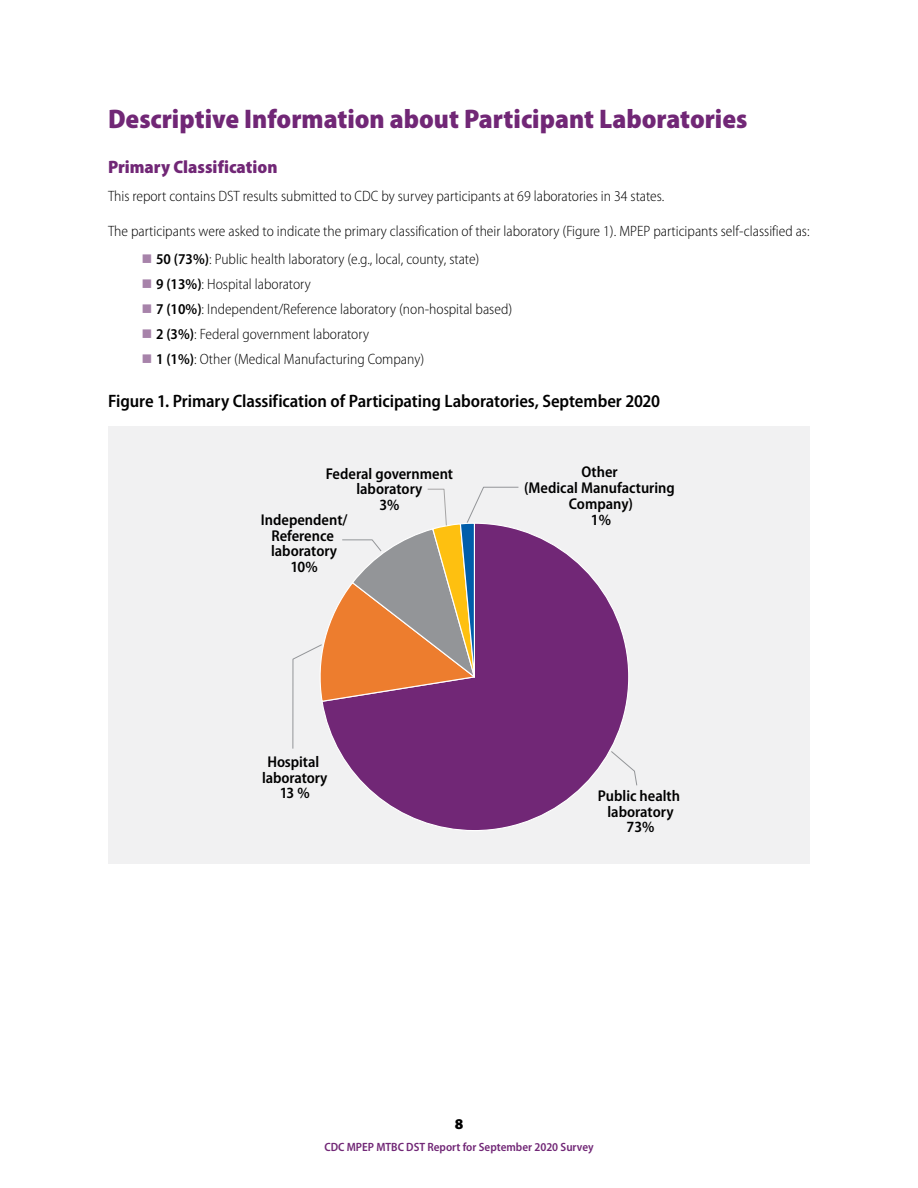
<style>
.page{position:relative;width:918px;height:1188px;background:#fff}
.page>*{position:absolute;margin:0;border:0;box-sizing:border-box;transform-origin:0 0}
.t1{font:900 semi-condensed 27px "Myriad Pro";color:#712776}
.t2{font:600 semi-condensed 25.05px "Myriad Pro";color:#000}
.H3_TablesFigures{font:600 semi-condensed 18px "Myriad Pro";letter-spacing:-.005em;color:#000}
.t3{font:900 semi-condensed 18px "Myriad Pro";color:#712776}
.t4{font:600 semi-condensed 15.6px/15.6px "Myriad Pro";color:#000;text-align:center}
.t5{font:300 semi-condensed 15px "Myriad Pro";color:#000}
.t6{font:900 15px "Myriad Pro";color:#000}
.t7{font:600 semi-condensed 12px "Myriad Pro";color:#712776}
.s1{font-family:"Arial Unicode MS";font-weight:400;font-stretch:normal;font-size:19.5px;color:#a783aa}
.s2{font-weight:600}
</style>
<div class="page">
<div style="left:108px;top:426px;width:702px;height:437px;background:#f1f1f2"></div>
<svg style="left:630px;top:767px;width:8px;height:19px"></svg>
<svg style="left:338px;top:530px;width:292px;height:301px"></svg>
<svg style="left:292px;top:486px;width:227px;height:263px"></svg>
<h2 class="t1" style="left:108px;top:104px;width:641px">Descriptive Information about Participant Laboratories</h2>
<h3 class="t3" style="left:108px;top:157px;width:171px">Primary Classification</h3>
<p class="t5" style="left:108px;top:188px;width:558px">This report contains DST results submitted to CDC by survey participants at 69 laboratories in 34 states.</p>
<p class="t5" style="left:108px;top:222px;width:703px">The participants were asked to indicate the primary classification of their laboratory (Figure 1). MPEP participants self-classified as:</p>
<p class="t5" style="left:141px;top:251px;width:340px"><span class="s1">■</span> <span class="s2">50 (73%)</span>: Public health laboratory (e.g., local, county, state)</p>
<p class="t5" style="left:141px;top:276px;width:171px"><span class="s1">■</span> <span class="s2">9 (13%)</span>: Hospital laboratory</p>
<p class="t5" style="left:141px;top:301px;width:373px"><span class="s1">■</span> <span class="s2">7 (10%)</span>: Independent/Reference laboratory (non-hospital based)</p>
<p class="t5" style="left:141px;top:326px;width:230px"><span class="s1">■</span> <span class="s2">2 (3%)</span>: Federal government laboratory</p>
<p class="t5" style="left:141px;top:351px;width:285px"><span class="s1">■</span> <span class="s2">1 (1%)</span>: Other (Medical Manufacturing Company)</p>
<h3 class="H3_TablesFigures" style="left:108px;top:391px;width:554px">Figure 1. Primary Classification of Participating Laboratories, September 2020</h3>
<h2 class="t2" style="left:154px;top:347px;width:52px">FIG 1</h2>
<p class="t4" style="left:326px;top:466px;width:129px">Federal government laboratory<br>3%</p>
<p class="t4" style="left:261px;top:512px;width:88px">Independent/<br>Reference laboratory<br>10%</p>
<p class="t4" style="left:524px;top:465px;width:152px">Other<br>(Medical Manufacturing<br>Company)<br>1%</p>
<p class="t4" style="left:262px;top:754px;width:67px">Hospital laboratory<br>13 %</p>
<p class="t4" style="left:598px;top:788px;width:84px">Public health laboratory<br>73%</p>
<p class="t6" style="left:455px;top:1115px;width:10px">8</p>
<p class="t7" style="left:324px;top:1140px;width:271px">CDC MPEP MTBC DST Report for September 2020 Survey</p>
</div>
